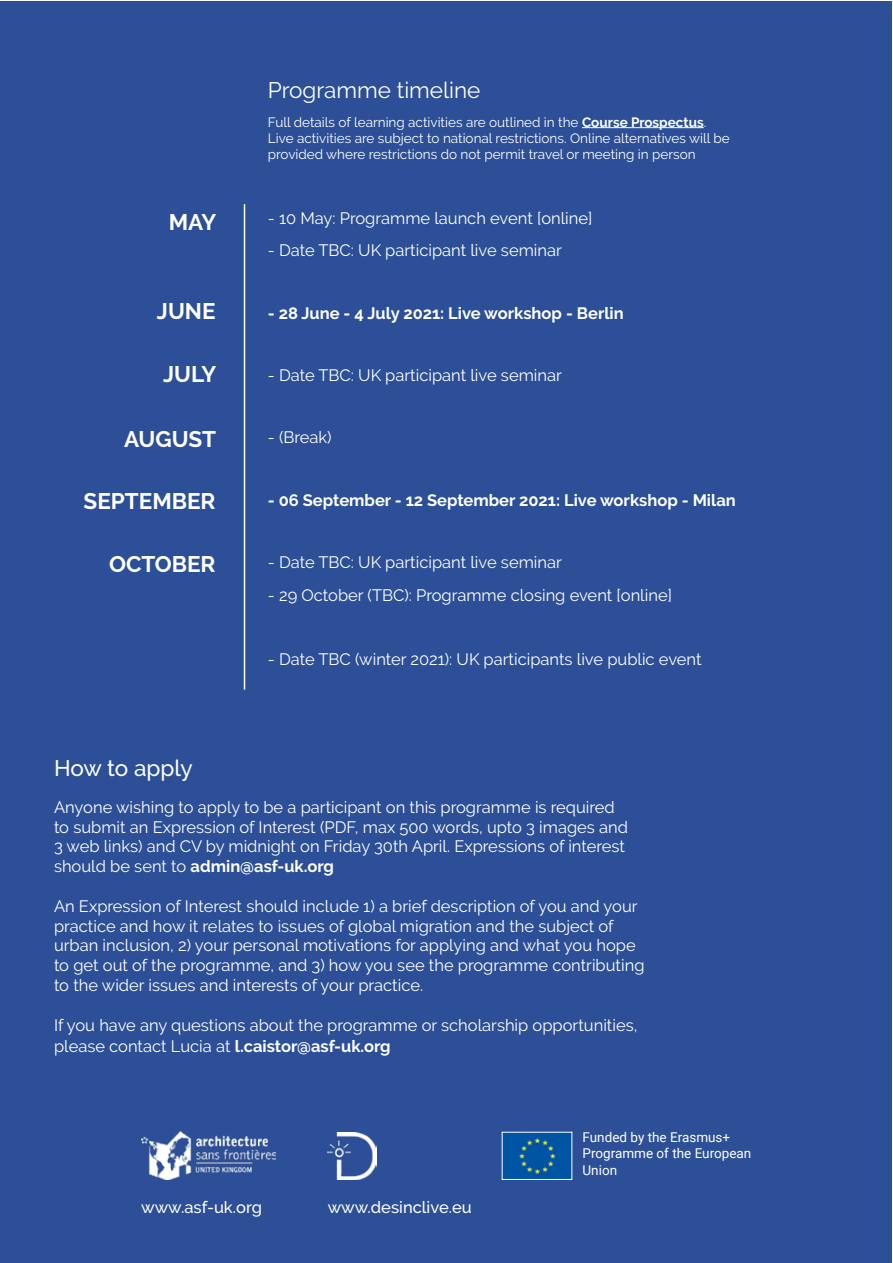
<style>
.page{position:relative;width:893px;height:1263px;background:#fff}
.page>*{position:absolute;margin:0;border:0;box-sizing:border-box;transform-origin:0 0}
.t1{font:700 22.5px "Raleway";color:#fff}
.t2{font:22.5px "Raleway";color:#fff}
.t3{font:500 22.5px "Raleway";letter-spacing:-.005em;color:#fff}
.t4{font:16.5px/19.8px "Raleway";color:#fff}
.t5{font:700 16.5px "Raleway";color:#fff}
.t6{font:500 16.5px "Raleway";color:#fff}
.t7{font:13.5px/16.2px "Raleway";color:#fff}
.t8{font:13.5px/16.2px "Roboto";color:#fff}
.s1{font-weight:700}
</style>
<div class="page">
<div style="left:1px;top:1px;width:891px;height:1261px;background:#2c4f97"></div>
<hr style="left:244px;top:204px;width:1px;height:486px;background:#fff">
<hr style="left:582px;top:127px;width:122px;height:1px;background:#fff">
<img style="left:328px;top:1132px;width:48px;height:47px">
<img style="left:504px;top:1134px;width:66px;height:44px">
<div style="left:502px;top:1132px;width:70px;height:48px;border:1px solid #fff"></div>
<img style="left:141px;top:1132px;width:134px;height:47px">
<h1 class="t2" style="left:268px;top:77px;width:214px">Programme timeline</h1>
<p class="t7" style="left:268px;top:114px;width:463px">Full details of learning activities are outlined in the <span class="s1">Course Prospectus</span>.<br>Live activities are subject to national restrictions. Online alternatives will be provided where restrictions do not permit travel or meeting in person</p>
<h1 class="t1" style="left:169px;top:209px;width:49px">MAY</h1>
<p class="t4" style="left:268px;top:208px;width:326px">- 10 May: Programme launch event [online]</p>
<p class="t4" style="left:268px;top:241px;width:295px">- Date TBC: UK participant live seminar</p>
<h1 class="t1" style="left:157px;top:298px;width:60px">JUNE</h1>
<p class="t5" style="left:268px;top:303px;width:357px">- 28 June - 4 July 2021: Live workshop - Berlin</p>
<h1 class="t1" style="left:163px;top:361px;width:55px">JULY</h1>
<p class="t4" style="left:268px;top:365px;width:295px">- Date TBC: UK participant live seminar</p>
<h1 class="t1" style="left:124px;top:426px;width:94px">AUGUST</h1>
<p class="t4" style="left:268px;top:428px;width:65px">- (Break)</p>
<h1 class="t1" style="left:84px;top:489px;width:134px">SEPTEMBER</h1>
<p class="t5" style="left:268px;top:490px;width:469px">- 06 September - 12 September 2021: Live workshop - Milan</p>
<h1 class="t1" style="left:109px;top:551px;width:108px">OCTOBER</h1>
<p class="t4" style="left:268px;top:552px;width:295px">- Date TBC: UK participant live seminar</p>
<p class="t4" style="left:268px;top:585px;width:406px">- 29 October (TBC): Programme closing event [online]</p>
<p class="t4" style="left:268px;top:649px;width:435px">- Date TBC (winter 2021): UK participants live public event</p>
<h1 class="t3" style="left:54px;top:755px;width:140px">How to apply</h1>
<p class="t4" style="left:54px;top:797px;width:575px">Anyone wishing to apply to be a participant on this programme is required to submit an Expression of Interest (PDF, max 500 words, upto 3 images and 3 web links) and CV by midnight on Friday 30th April. Expressions of interest should be sent to <span class="s1">admin@asf-uk.org</span></p>
<p class="t4" style="left:54px;top:896px;width:592px">An Expression of Interest should include 1) a brief description of you and your practice and how it relates to issues of global migration and the subject of urban inclusion, 2) your personal motivations for applying and what you hope to get out of the programme, and 3) how you see the programme contributing to the wider issues and interests of your practice.</p>
<p class="t4" style="left:54px;top:1014px;width:585px;line-height:21.6px">If you have any questions about the programme or scholarship opportunities, please contact Lucia at <span class="s1">l.caistor@asf-uk.org</span></p>
<p class="t6" style="left:141px;top:1198px;width:122px">www.asf-uk.org</p>
<p class="t6" style="left:328px;top:1198px;width:146px">www.desinclive.eu</p>
<p class="t8" style="left:583px;top:1129px;width:170px">Funded by the Erasmus+<br>Programme of the European<br>Union</p>
</div>
